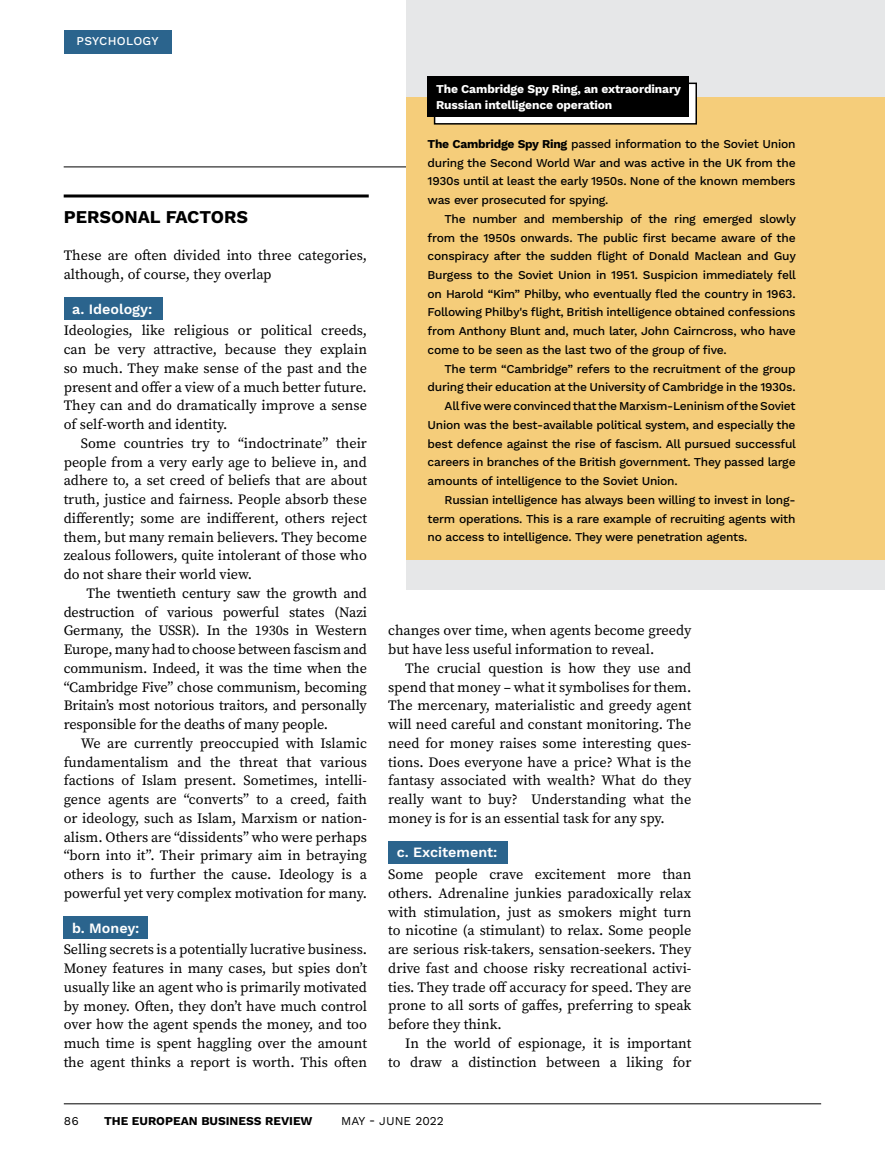
<style>
.page{position:relative;width:885px;height:1161px;background:#fff}
.page>*{position:absolute;margin:0;border:0;box-sizing:border-box;transform-origin:0 0}
.t1{font:700 18px "Work Sans";color:#000}
.t2{font:14.25px/18.8px "Source Serif Pro";color:#000;text-align:justify}
.t3{font:600 14.25px "Work Sans";color:#fff}
.t4{font:500 12px/18.8px "Work Sans";letter-spacing:-.02em;color:#000;text-align:justify}
.t5{font:700 12px/15.8px "Work Sans";letter-spacing:-.01em;color:#fff}
.t6{font:700 12px "Work Sans";color:#000}
.t7{font:12px "Work Sans";color:#000}
.t8{font:500 12px "Work Sans";letter-spacing:.025em;color:#fff}
.s1{font-weight:700}
</style>
<div class="page">
<hr style="left:64px;top:1103px;width:757px;height:1px;background:#000">
<hr style="left:64px;top:166px;width:757px;height:1px;background:#000">
<div style="left:406px;top:0;width:478px;height:590px;background:#e6e7e8"></div>
<div style="left:406px;top:97px;width:478px;height:462px;background:#f5cd7a"></div>
<div style="left:434px;top:83px;width:263px;height:42px;background:#fff;border:2px solid #000"></div>
<div style="left:427px;top:76px;width:262px;height:41px;background:#000"></div>
<div style="left:64px;top:298px;width:98px;height:22px;background:#2b648d"></div>
<div style="left:64px;top:916px;width:84px;height:23px;background:#2b648d"></div>
<div style="left:388px;top:841px;width:119px;height:23px;background:#2b648d"></div>
<hr style="left:64px;top:194px;width:305px;height:3px;background:#000">
<div style="left:64px;top:30px;width:108px;height:24px;background:#2b648d"></div>
<p class="t8" style="left:76px;top:34px;width:84px">PSYCHOLOGY</p>
<p class="t1" style="left:64px;top:206px;width:186px">PERSONAL FACTORS</p>
<p class="t2" style="left:64px;top:246px;width:305px">These are often divided into three categories, although, of course, they overlap</p>
<p class="t3" style="left:72px;top:300px;width:82px">a. Ideology:</p>
<p class="t2" style="left:64px;top:321px;width:305px">Ideologies, like religious or political creeds, can be very attractive, because they explain so much. They make sense of the past and the present and offer a view of a much better future.<br>They can and do dramatically improve a sense of self-worth and identity.</p>
<p class="t2" style="left:64px;top:434px;width:305px;text-indent:17px">Some countries try to “indoctrinate” their people from a very early age to believe in, and adhere to, a set creed of beliefs that are about truth, justice and fairness. People absorb these differently; some are indifferent, others reject them, but many remain believers. They become zealous followers, quite intolerant of those who do not share their world view.</p>
<p class="t2" style="left:64px;top:584px;width:305px;text-indent:23px">The twentieth century saw the growth and destruction of various powerful states (Nazi Germany, the USSR). In the 1930s in Western Europe, many had to choose between fascism and communism. Indeed, it was the time when the “Cambridge Five” chose communism, becoming Britain’s most notorious traitors, and personally responsible for the deaths of many people.</p>
<p class="t2" style="left:64px;top:734px;width:305px;text-indent:17px">We are currently preoccupied with Islamic fundamentalism and the threat that various factions of Islam present. Sometimes, intelli&shy;gence agents are “converts” to a creed, faith or ideology, such as Islam, Marxism or nation&shy;alism. Others are “dissidents” who were perhaps “born into it”. Their primary aim in betraying others is to further the cause. Ideology is a powerful yet very complex motivation for many.</p>
<p class="t3" style="left:72px;top:919px;width:69px">b. Money:</p>
<p class="t2" style="left:64px;top:940px;width:305px">Selling secrets is a potentially lucrative business.<br>Money features in many cases, but spies don’t usually like an agent who is primarily motivated by money. Often, they don’t have much control over how the agent spends the money, and too much time is spent haggling over the amount the agent thinks a report is worth. This often</p>
<p class="t5" style="left:436px;top:82px;width:246px">The Cambridge Spy Ring, an extraordinary<br>Russian intelligence operation</p>
<p class="t4" style="left:427px;top:135px;width:369px"><span class="s1">The Cambridge Spy Ring</span> passed information to the Soviet Union during the Second World War and was active in the UK from the 1930s until at least the early 1950s. None of the known members was ever prosecuted for spying.</p>
<p class="t4" style="left:427px;top:210px;width:370px;text-indent:17px">The number and membership of the ring emerged slowly from the 1950s onwards. The public first became aware of the conspiracy after the sudden flight of Donald Maclean and Guy Burgess to the Soviet Union in 1951. Suspicion immediately fell on Harold “Kim” Philby, who eventually fled the country in 1963.<br>Following Philby's flight, British intelligence obtained confessions from Anthony Blunt and, much later, John Cairncross, who have come to be seen as the last two of the group of five.</p>
<p class="t4" style="left:444px;top:360px;width:352px">The term “Cambridge” refers to the recruitment of the group</p>
<p class="t4" style="left:427px;top:379px;width:369px">during their education at the University of Cambridge in the 1930s.</p>
<p class="t4" style="left:444px;top:397px;width:352px">All five were convinced that the Marxism-Leninism of the Soviet</p>
<p class="t4" style="left:427px;top:416px;width:369px">Union was the best-available political system, and especially the</p>
<p class="t4" style="left:427px;top:435px;width:370px">best defence against the rise of fascism. All pursued successful</p>
<p class="t4" style="left:427px;top:453px;width:369px">careers in branches of the British government. They passed large</p>
<p class="t4" style="left:427px;top:472px;width:251px">amounts of intelligence to the Soviet Union.</p>
<p class="t4" style="left:444px;top:491px;width:352px">Russian intelligence has always been willing to invest in long-</p>
<p class="t4" style="left:427px;top:510px;width:369px">term operations. This is a rare example of recruiting agents with</p>
<p class="t4" style="left:427px;top:528px;width:321px">no access to intelligence. They were penetration agents.</p>
<p class="t2" style="left:388px;top:621px;width:304px">changes over time, when agents become greedy but have less useful information to reveal.</p>
<p class="t2" style="left:388px;top:659px;width:304px;text-indent:17px">The crucial question is how they use and spend that money – what it symbolises for them.<br>The mercenary, materialistic and greedy agent will need careful and constant monitoring. The need for money raises some interesting ques&shy;tions. Does everyone have a price? What is the fantasy associated with wealth? What do they really want to buy? Understanding what the money is for is an essential task for any spy.</p>
<p class="t3" style="left:396px;top:844px;width:102px">c. Excitement:</p>
<p class="t2" style="left:388px;top:865px;width:304px">Some people crave excitement more than others. Adrenaline junkies paradoxically relax with stimulation, just as smokers might turn to nicotine (a stimulant) to relax. Some people are serious risk-takers, sensation-seekers. They drive fast and choose risky recreational activi&shy;ties. They trade off accuracy for speed. They are prone to all sorts of gaffes, preferring to speak before they think.</p>
<p class="t2" style="left:388px;top:1034px;width:304px;text-align:right">In the world of espionage, it is important<br>to draw a distinction between a liking for</p>
<p class="t7" style="left:64px;top:1113px;width:16px">86</p>
<p class="t6" style="left:104px;top:1114px;width:210px">THE EUROPEAN BUSINESS REVIEW</p>
<p class="t7" style="left:341px;top:1113px;width:104px">MAY - JUNE 2022</p>
</div>
